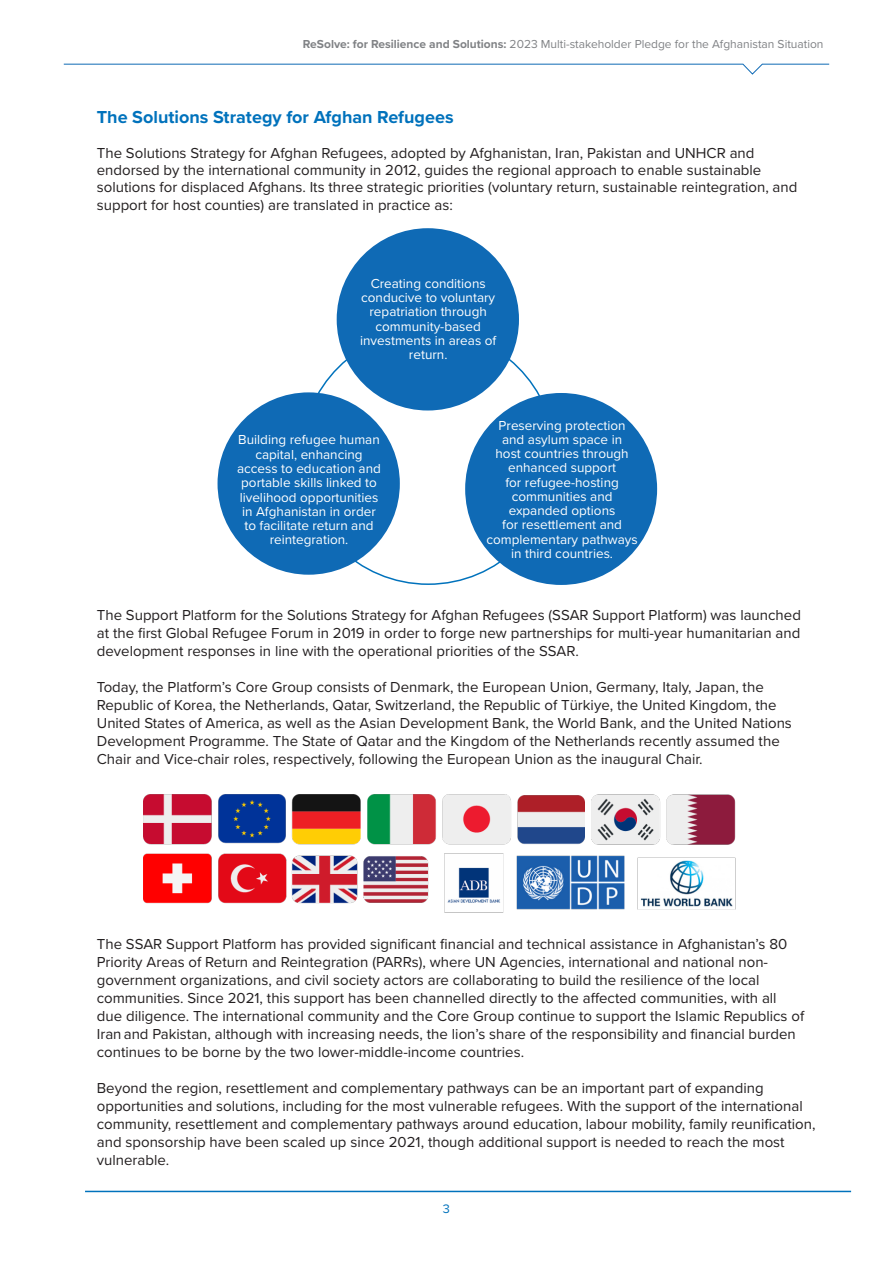
<style>
.page{position:relative;width:893px;height:1263px;background:#fff}
.page>*{position:absolute;margin:0;border:0;box-sizing:border-box;transform-origin:0 0}
.t1{font:700 18px "Proxima Nova";color:#0072bc}
.t2{font:15px/18px "Proxima Nova";color:#231f20}
.t3{font:13.5px/14.2px "Proxima Nova";color:#fff;text-align:center}
.t4{font:12.75px "Proxima Nova";color:#0072bc}
.t5{font:12px "Proxima Nova";color:#808285}
.s1{font-weight:700}
</style>
<div class="page">
<hr style="left:85px;top:1191px;width:766px;height:1px;background:#0072bc">
<svg style="left:63px;top:63px;width:767px;height:12px"></svg>
<div style="left:465px;top:393px;width:192px;height:192px;background:#0f6ab5;border-radius:50%"></div>
<div style="left:337px;top:228px;width:182px;height:182px;background:#0f6ab5;border-radius:50%"></div>
<div style="left:218px;top:392px;width:182px;height:183px;background:#0f6ab5;border-radius:50%"></div>
<img style="left:143px;top:794px;width:593px;height:119px">
<p class="t5" style="left:303px;top:35px;width:522px"><span class="s1">ReSolve: for Resilience and Solutions:</span> 2023 Multi-stakeholder Pledge for the Afghanistan Situation</p>
<p class="t1" style="left:97px;top:103px;width:358px">The Solutions Strategy for Afghan Refugees</p>
<p class="t2" style="left:97px;top:144px;width:702px;line-height:17.2px">The Solutions Strategy for Afghan Refugees, adopted by Afghanistan, Iran, Pakistan and UNHCR and endorsed by the international community in 2012, guides the regional approach to enable sustainable solutions for displaced Afghans. Its three strategic priorities (voluntary return, sustainable reintegration, and support for host counties) are translated in practice as:</p>
<p class="t3" style="left:360px;top:276px;width:138px">Creating conditions conducive to voluntary repatriation through community-based investments in areas of return.</p>
<p class="t3" style="left:237px;top:432px;width:145px">Building refugee human capital, enhancing access to education and portable skills linked to livelihood opportunities in Afghanistan in order to facilitate return and reintegration.</p>
<p class="t3" style="left:486px;top:417px;width:153px">Preserving protection and asylum space in<br>host countries through enhanced support<br>for refugee-hosting communities and expanded options<br>for resettlement and complementary pathways in third countries.</p>
<p class="t2" style="left:97px;top:605px;width:706px;text-align:justify">The Support Platform for the Solutions Strategy for Afghan Refugees (SSAR Support Platform) was launched at the first Global Refugee Forum in 2019 in order to forge new partnerships for multi-year humanitarian and development responses in line with the operational priorities of the SSAR.</p>
<p class="t2" style="left:97px;top:677px;width:697px">Today, the Platform’s Core Group consists of Denmark, the European Union, Germany, Italy, Japan, the Republic of Korea, the Netherlands, Qatar, Switzerland, the Republic of Türkiye, the United Kingdom, the United States of America, as well as the Asian Development Bank, the World Bank, and the United Nations Development Programme. The State of Qatar and the Kingdom of the Netherlands recently assumed the Chair and Vice-chair roles, respectively, following the European Union as the inaugural Chair.</p>
<p class="t2" style="left:97px;top:934px;width:709px">The SSAR Support Platform has provided significant financial and technical assistance in Afghanistan’s 80<br>Priority Areas of Return and Reintegration (PARRs), where UN Agencies, international and national non&shy;government organizations, and civil society actors are collaborating to build the resilience of the local communities. Since 2021, this support has been channelled directly to the affected communities, with all due diligence. The international community and the Core Group continue to support the Islamic Republics of Iran and Pakistan, although with increasing needs, the lion’s share of the responsibility and financial burden continues to be borne by the two lower-middle-income countries.</p>
<p class="t2" style="left:97px;top:1078px;width:720px">Beyond the region, resettlement and complementary pathways can be an important part of expanding opportunities and solutions, including for the most vulnerable refugees. With the support of the international community, resettlement and complementary pathways around education, labour mobility, family reunification, and sponsorship have been scaled up since 2021, though additional support is needed to reach the most vulnerable.</p>
<p class="t4" style="left:443px;top:1199px;width:9px">3</p>
</div>
